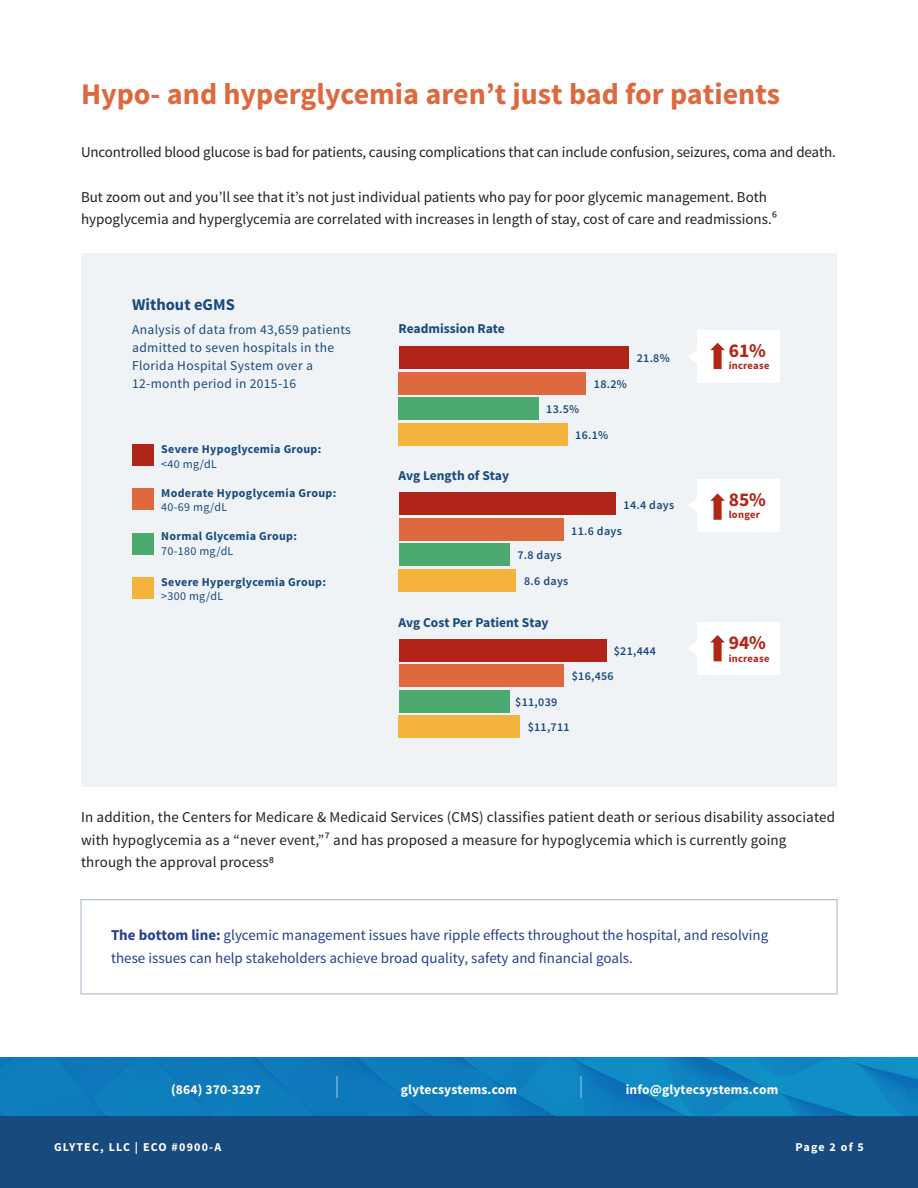
<style>
.page{position:relative;width:918px;height:1188px;background:#fff}
.page>*{position:absolute;margin:0;border:0;box-sizing:border-box;transform-origin:0 0}
.t1{font:700 30px "Source Sans Pro";color:#de693f}
.t2{font:700 19.5px "Source Sans Pro";color:#b12518}
.t3{font:700 16.5px "Source Sans Pro";color:#184a7d}
.t4{font:15px/22.5px "Source Sans Pro";color:#231f20}
.t5{font:15px/22.5px "Source Sans Pro";color:#253f8e}
.t6{font:13.5px/18px "Source Sans Pro";letter-spacing:.025em;color:#184a7d}
.t7{font:700 13.5px "Source Sans Pro";letter-spacing:.01em;color:#fff}
.t8{font:700 13.5px "Source Sans Pro";color:#184a7d}
.t9{font:700 12px/14.4px "Source Sans Pro";letter-spacing:.025em;color:#184a7d}
.t10{font:600 12px "Source Sans Pro";letter-spacing:.025em;color:#184a7d}
.t11{font:700 12px "Source Sans Pro";letter-spacing:.1em;color:#fff}
.t12{font:12px "Source Sans Pro";letter-spacing:.025em;color:#184a7d}
.t13{font:700 10.5px "Source Sans Pro";letter-spacing:.025em;color:#b12518}
.s1{font-weight:400}
.s2{font-weight:700}
</style>
<div class="page">
<div style="left:81px;top:253px;width:756px;height:534px;background:#eff3f6"></div>
<div style="left:697px;top:479px;width:82px;height:52px;background:#fff"></div>
<div style="left:697px;top:330px;width:82px;height:53px;background:#fff"></div>
<div style="left:697px;top:622px;width:82px;height:53px;background:#fff"></div>
<div style="left:81px;top:899px;width:756px;height:95px;border:1px solid #a3b7cb"></div>
<div style="left:399px;top:346px;width:229px;height:23px;background:#b12518"></div>
<div style="left:132px;top:533px;width:22px;height:21px;background:#4caa70"></div>
<div style="left:132px;top:578px;width:22px;height:21px;background:#f3b33c"></div>
<div style="left:132px;top:488px;width:22px;height:22px;background:#de693f"></div>
<div style="left:132px;top:444px;width:22px;height:22px;background:#b12518"></div>
<div style="left:399px;top:372px;width:187px;height:23px;background:#de693f"></div>
<div style="left:399px;top:397px;width:140px;height:23px;background:#4caa70"></div>
<div style="left:399px;top:423px;width:169px;height:23px;background:#f3b33c"></div>
<div style="left:399px;top:493px;width:217px;height:22px;background:#b12518"></div>
<div style="left:399px;top:518px;width:165px;height:23px;background:#de693f"></div>
<div style="left:399px;top:544px;width:110px;height:22px;background:#4caa70"></div>
<div style="left:399px;top:569px;width:117px;height:23px;background:#f3b33c"></div>
<div style="left:399px;top:639px;width:208px;height:22px;background:#b12518"></div>
<div style="left:399px;top:664px;width:165px;height:23px;background:#de693f"></div>
<div style="left:399px;top:690px;width:110px;height:22px;background:#4caa70"></div>
<div style="left:399px;top:715px;width:121px;height:23px;background:#f3b33c"></div>
<div style="left:0;top:1116px;width:918px;height:72px;background:#184a7d"></div>
<img style="left:0;top:1057px;width:918px;height:59px">
<svg style="left:337px;top:1076px;width:1px;height:22px"></svg>
<svg style="left:580px;top:1076px;width:1px;height:22px"></svg>
<svg style="left:688px;top:343px;width:37px;height:26px"></svg>
<svg style="left:688px;top:493px;width:37px;height:27px"></svg>
<svg style="left:688px;top:635px;width:37px;height:26px"></svg>
<p class="t1" style="left:81px;top:74px;width:701px">Hypo- and hyperglycemia aren’t just bad for patients</p>
<p class="t4" style="left:81px;top:141px;width:756px">Uncontrolled blood glucose is bad for patients, causing complications that can include confusion, seizures, coma and death.</p>
<p class="t4" style="left:81px;top:186px;width:698px">But zoom out and you’ll see that it’s not just individual patients who pay for poor glycemic management. Both hypoglycemia and hyperglycemia are correlated with increases in length of stay, cost of care and readmissions.⁶</p>
<p class="t3" style="left:132px;top:294px;width:104px">Without eGMS</p>
<p class="t6" style="left:132px;top:321px;width:220px">Analysis of data from 43,659 patients admitted to seven hospitals in the<br>Florida Hospital System over a<br>12-month period in 2015-16</p>
<p class="t9" style="left:161px;top:442px;width:162px">Severe Hypoglycemia Group: <span class="s1">&lt;40 mg/dL</span></p>
<p class="t9" style="left:161px;top:486px;width:177px">Moderate Hypoglycemia Group:<br><span class="s1">40-69 mg/dL</span></p>
<p class="t9" style="left:161px;top:530px;width:137px">Normal Glycemia Group:</p>
<p class="t12" style="left:161px;top:543px;width:74px">70-180 mg/dL</p>
<p class="t9" style="left:161px;top:575px;width:166px">Severe Hyperglycemia Group: <span class="s1">&gt;300 mg/dL</span></p>
<p class="t8" style="left:399px;top:320px;width:108px">Readmission Rate</p>
<p class="t10" style="left:594px;top:376px;width:35px">18.2%</p>
<p class="t10" style="left:546px;top:402px;width:35px">13.5%</p>
<p class="t10" style="left:575px;top:427px;width:35px">16.1%</p>
<p class="t10" style="left:637px;top:350px;width:35px">21.8%</p>
<p class="t8" style="left:399px;top:467px;width:112px">Avg Length of Stay</p>
<p class="t10" style="left:624px;top:497px;width:52px">14.4 days</p>
<p class="t10" style="left:571px;top:523px;width:52px">11.6 days</p>
<p class="t10" style="left:517px;top:548px;width:46px">7.8 days</p>
<p class="t10" style="left:524px;top:573px;width:46px">8.6 days</p>
<p class="t8" style="left:399px;top:614px;width:152px">Avg Cost Per Patient Stay</p>
<p class="t10" style="left:614px;top:643px;width:44px">$21,444</p>
<p class="t10" style="left:572px;top:668px;width:44px">$16,456</p>
<p class="t10" style="left:515px;top:694px;width:44px">$11,039</p>
<p class="t10" style="left:528px;top:719px;width:44px">$11,711</p>
<p class="t2" style="left:729px;top:338px;width:39px">61%</p>
<p class="t13" style="left:729px;top:359px;width:42px">increase</p>
<p class="t2" style="left:729px;top:487px;width:39px">85%</p>
<p class="t13" style="left:729px;top:508px;width:33px">longer</p>
<p class="t2" style="left:729px;top:630px;width:39px">94%</p>
<p class="t13" style="left:729px;top:652px;width:42px">increase</p>
<p class="t4" style="left:81px;top:806px;width:756px">In addition, the Centers for Medicare &amp; Medicaid Services (CMS) classifies patient death or serious disability associated with hypoglycemia as a “never event,”⁷ and has proposed a measure for hypoglycemia which is currently going through the approval process8</p>
<p class="t5" style="left:111px;top:924px;width:659px"><span class="s2">The bottom line:</span> glycemic management issues have ripple effects throughout the hospital, and resolving these issues can help stakeholders achieve broad quality, safety and financial goals.</p>
<p class="t7" style="left:171px;top:1081px;width:91px">(864) 370-3297</p>
<p class="t7" style="left:401px;top:1081px;width:118px">glytecsystems.com</p>
<p class="t7" style="left:626px;top:1081px;width:154px">info@glytecsystems.com</p>
<p class="t11" style="left:54px;top:1140px;width:169px">GLYTEC, LLC | ECO #0900-A</p>
<p class="t11" style="left:795px;top:1140px;width:70px">Page 2 of 5</p>
</div>
